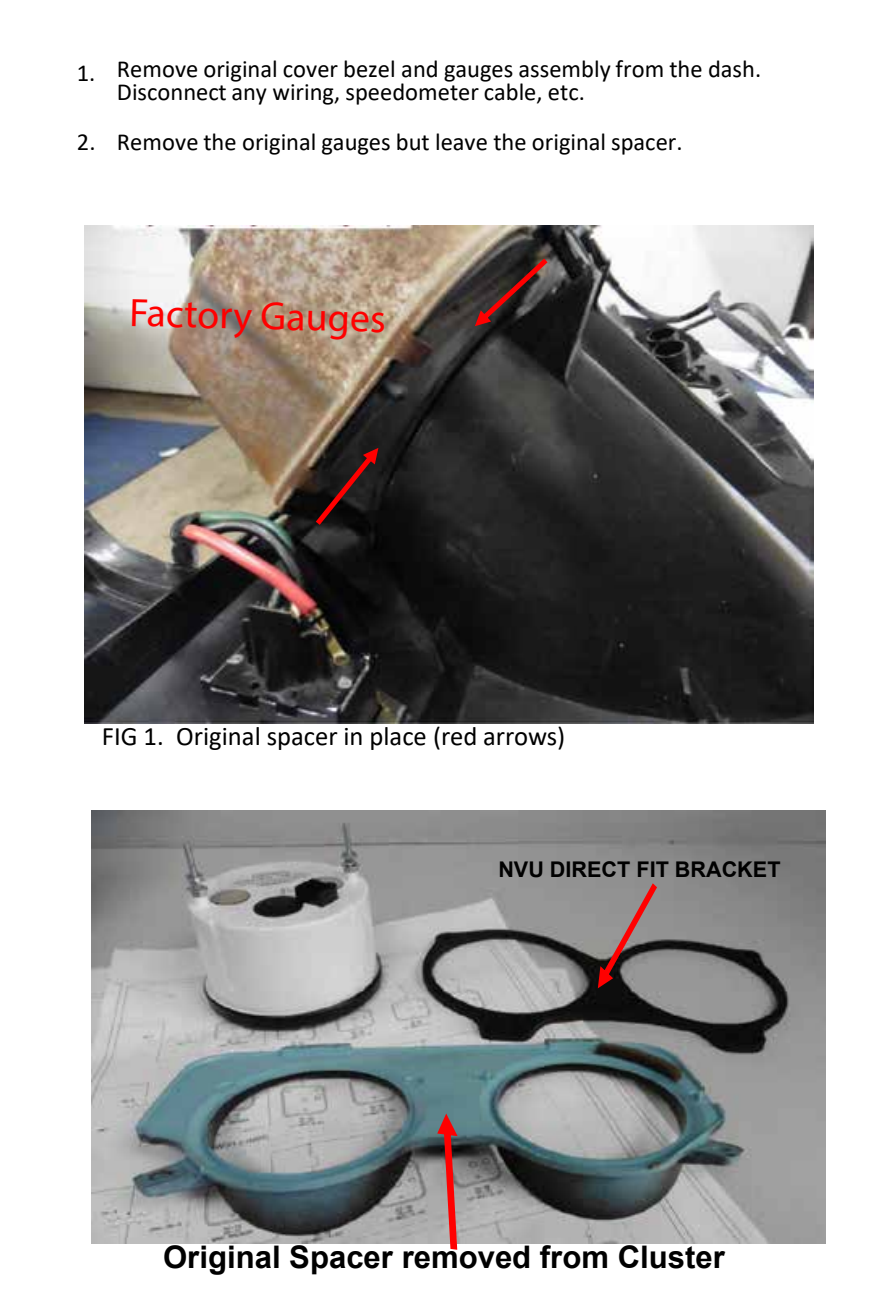
<style>
.page{position:relative;width:891px;height:1301px;background:#fff}
.page>*{position:absolute;margin:0;border:0;box-sizing:border-box;transform-origin:0 0}
.t1{font:39.82px "Myriad Pro";color:#f00}
.t2{font:700 31.05px "Arial";color:#000}
.t3{font:26.55px "Calibri";color:#000}
.t4{font:24.53px/23.4px "Calibri";color:#000}
.t5{font:700 21.6px "Arial";color:#000}
</style>
<div class="page">
<img style="left:85px;top:225px;width:729px;height:498px">
<svg style="left:316px;top:448px;width:62px;height:77px;background:#321615"></svg>
<svg style="left:475px;top:258px;width:73px;height:68px;background:#452928"></svg>
<img style="left:91px;top:810px;width:735px;height:433px">
<svg style="left:437px;top:1113px;width:21px;height:136px;background:#b15e5e"></svg>
<svg style="left:598px;top:883px;width:59px;height:105px;background:#8d6f6f"></svg>
<p class="t4" style="left:117px;top:56px;width:646px;text-indent:-40px">1. Remove original cover bezel and gauges assembly from the dash.<br>Disconnect any wiring, speedometer cable, etc.</p>
<p class="t4" style="left:77px;top:130px;width:607px">2. Remove the original gauges but leave the original spacer.</p>
<h1 class="t1" style="left:130px;top:289px;width:258px;rotate:1deg">Factory Gauges</h1>
<p class="t3" style="left:102px;top:718px;width:465px">FIG 1. Original spacer in place (red arrows)</p>
<p class="t5" style="left:498px;top:853px;width:284px">NVU DIRECT FIT BRACKET</p>
<p class="t2" style="left:163px;top:1235px;width:563px">Original Spacer removed from Cluster</p>
</div>
